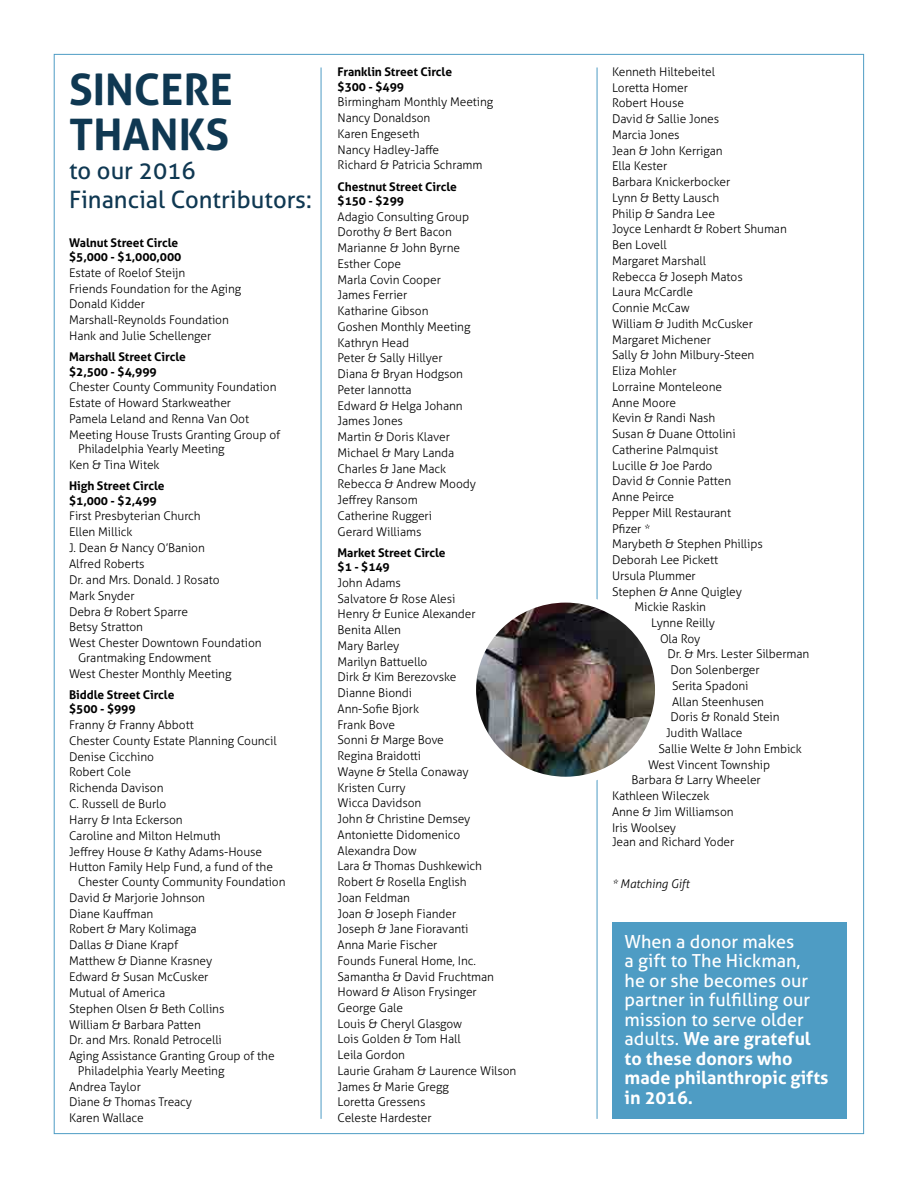
<style>
.page{position:relative;width:918px;height:1188px;background:#fff}
.page>*{position:absolute;margin:0;border:0;box-sizing:border-box;transform-origin:0 0}
.t1{font:700 43.5px/45px "Aller";color:#0f3852}
.t2{font:24px/28.8px "Aller";color:#0f3852}
.t3{font:18px/19.5px "Aller";color:#fff}
.t4{font:300 12px/15.8px "Aller";letter-spacing:-.005em;color:#000}
.t5{font:700 12px/14.4px "Aller";letter-spacing:-.005em;color:#000}
.t6{font:italic 300 12px "Aller";letter-spacing:-.005em;color:#000}
.s1{font-weight:700}
</style>
<div class="page">
<hr style="left:321px;top:68px;width:1px;height:1051px;background:#4e9cc4">
<hr style="left:597px;top:68px;width:1px;height:1051px;background:#4e9cc4">
<img style="left:477px;top:598px;width:177px;height:183px">
<div style="left:468px;top:594px;width:195px;height:191px;border:8px solid #fff;border-radius:50%"></div>
<div style="left:612px;top:922px;width:235px;height:197px;background:#4e9cc4"></div>
<h1 class="t1" style="left:69px;top:67px;width:165px">SINCERE<br>THANKS</h1>
<h2 class="t2" style="left:69px;top:156px;width:244px">to our 2016<br>Financial Contributors:</h2>
<p class="t5" style="left:69px;top:235px;width:114px">Walnut Street Circle $5,000 - $1,000,000</p>
<p class="t4" style="left:69px;top:264px;width:174px">Estate of Roelof Steijn<br>Friends Foundation for the Aging<br>Donald Kidder<br>Marshall-Reynolds Foundation<br>Hank and Julie Schellenger</p>
<p class="t5" style="left:69px;top:350px;width:118px">Marshall Street Circle $2,500 - $4,999</p>
<p class="t4" style="left:69px;top:379px;width:213px">Chester County Community Foundation Estate of Howard Starkweather<br>Pamela Leland and Renna Van Oot Meeting House Trusts Granting Group of</p>
<p class="t4" style="left:69px;top:441px;width:157px;text-indent:9px">Philadelphia Yearly Meeting<br>Ken &amp; Tina Witek</p>
<p class="t5" style="left:69px;top:479px;width:97px">High Street Circle $1,000 - $2,499</p>
<p class="t4" style="left:69px;top:508px;width:194px">First Presbyterian Church<br>Ellen Millick<br>J. Dean &amp; Nancy O’Banion<br>Alfred Roberts<br>Dr. and Mrs. Donald. J Rosato<br>Mark Snyder<br>Debra &amp; Robert Sparre<br>Betsy Stratton<br>West Chester Downtown Foundation</p>
<p class="t4" style="left:69px;top:649px;width:164px;text-indent:9px">Grantmaking Endowment<br>West Chester Monthly Meeting</p>
<p class="t5" style="left:69px;top:687px;width:107px">Biddle Street Circle $500 - $999</p>
<p class="t4" style="left:69px;top:717px;width:209px">Franny &amp; Franny Abbott<br>Chester County Estate Planning Council<br>Denise Cicchino<br>Robert Cole<br>Richenda Davison<br>C. Russell de Burlo<br>Harry &amp; Inta Eckerson<br>Caroline and Milton Helmuth<br>Jeffrey House &amp; Kathy Adams-House<br>Hutton Family Help Fund, a fund of the</p>
<p class="t4" style="left:69px;top:874px;width:218px;text-indent:9px">Chester County Community Foundation<br>David &amp; Marjorie Johnson<br>Diane Kauffman<br>Robert &amp; Mary Kolimaga<br>Dallas &amp; Diane Krapf<br>Matthew &amp; Dianne Krasney<br>Edward &amp; Susan McCusker<br>Mutual of America<br>Stephen Olsen &amp; Beth Collins<br>William &amp; Barbara Patten<br>Dr. and Mrs. Ronald Petrocelli<br>Aging Assistance Granting Group of the</p>
<p class="t4" style="left:69px;top:1062px;width:157px;text-indent:9px">Philadelphia Yearly Meeting<br>Andrea Taylor<br>Diane &amp; Thomas Treacy<br>Karen Wallace</p>
<p class="t5" style="left:338px;top:65px;width:116px">Franklin Street Circle $300 - $499</p>
<p class="t4" style="left:338px;top:94px;width:157px">Birmingham Monthly Meeting<br>Nancy Donaldson<br>Karen Engeseth<br>Nancy Hadley-Jaffe<br>Richard &amp; Patricia Schramm</p>
<p class="t5" style="left:338px;top:179px;width:121px">Chestnut Street Circle $150 - $299</p>
<p class="t4" style="left:338px;top:209px;width:140px">Adagio Consulting Group<br>Dorothy &amp; Bert Bacon<br>Marianne &amp; John Byrne<br>Esther Cope<br>Marla Covin Cooper<br>James Ferrier<br>Katharine Gibson<br>Goshen Monthly Meeting<br>Kathryn Head<br>Peter &amp; Sally Hillyer<br>Diana &amp; Bryan Hodgson<br>Peter Iannotta<br>Edward &amp; Helga Johann<br>James Jones<br>Martin &amp; Doris Klaver<br>Michael &amp; Mary Landa<br>Charles &amp; Jane Mack<br>Rebecca &amp; Andrew Moody<br>Jeffrey Ransom<br>Catherine Ruggeri<br>Gerard Williams</p>
<p class="t5" style="left:338px;top:545px;width:110px">Market Street Circle $1 - $149</p>
<p class="t4" style="left:338px;top:575px;width:180px">John Adams<br>Salvatore &amp; Rose Alesi<br>Henry &amp; Eunice Alexander<br>Benita Allen<br>Mary Barley<br>Marilyn Battuello<br>Dirk &amp; Kim Berezovske<br>Dianne Biondi<br>Ann-Sofie Bjork<br>Frank Bove<br>Sonni &amp; Marge Bove<br>Regina Braidotti<br>Wayne &amp; Stella Conaway<br>Kristen Curry<br>Wicca Davidson<br>John &amp; Christine Demsey<br>Antoniette Didomenico<br>Alexandra Dow<br>Lara &amp; Thomas Dushkewich<br>Robert &amp; Rosella English<br>Joan Feldman<br>Joan &amp; Joseph Fiander<br>Joseph &amp; Jane Fioravanti<br>Anna Marie Fischer<br>Founds Funeral Home, Inc.<br>Samantha &amp; David Fruchtman<br>Howard &amp; Alison Frysinger<br>George Gale<br>Louis &amp; Cheryl Glasgow<br>Lois Golden &amp; Tom Hall<br>Leila Gordon<br>Laurie Graham &amp; Laurence Wilson<br>James &amp; Marie Gregg<br>Loretta Gressens<br>Celeste Hardester</p>
<p class="t4" style="left:612px;top:64px;width:104px">Kenneth Hiltebeitel</p>
<p class="t4" style="left:612px;top:80px;width:77px">Loretta Homer</p>
<p class="t4" style="left:612px;top:95px;width:73px">Robert House</p>
<p class="t4" style="left:612px;top:111px;width:109px">David &amp; Sallie Jones</p>
<p class="t4" style="left:612px;top:127px;width:69px">Marcia Jones</p>
<p class="t4" style="left:612px;top:143px;width:112px">Jean &amp; John Kerrigan</p>
<p class="t4" style="left:612px;top:158px;width:57px">Ella Kester</p>
<p class="t4" style="left:612px;top:174px;width:120px">Barbara Knickerbocker</p>
<p class="t4" style="left:612px;top:190px;width:109px">Lynn &amp; Betty Lausch</p>
<p class="t4" style="left:612px;top:206px;width:105px">Philip &amp; Sandra Lee</p>
<p class="t4" style="left:612px;top:221px;width:176px">Joyce Lenhardt &amp; Robert Shuman</p>
<p class="t4" style="left:612px;top:237px;width:56px">Ben Lovell</p>
<p class="t4" style="left:612px;top:253px;width:96px">Margaret Marshall</p>
<p class="t4" style="left:612px;top:269px;width:132px">Rebecca &amp; Joseph Matos</p>
<p class="t4" style="left:612px;top:284px;width:83px">Laura McCardle</p>
<p class="t4" style="left:612px;top:300px;width:79px">Connie McCaw</p>
<p class="t4" style="left:612px;top:316px;width:142px">William &amp; Judith McCusker</p>
<p class="t4" style="left:612px;top:331px;width:100px">Margaret Michener</p>
<p class="t4" style="left:612px;top:347px;width:144px">Sally &amp; John Milbury-Steen</p>
<p class="t4" style="left:612px;top:363px;width:66px">Eliza Mohler</p>
<p class="t4" style="left:612px;top:379px;width:112px">Lorraine Monteleone</p>
<p class="t4" style="left:612px;top:394px;width:66px">Anne Moore</p>
<p class="t4" style="left:612px;top:410px;width:105px">Kevin &amp; Randi Nash</p>
<p class="t4" style="left:612px;top:426px;width:125px">Susan &amp; Duane Ottolini</p>
<p class="t4" style="left:612px;top:442px;width:108px">Catherine Palmquist</p>
<p class="t4" style="left:612px;top:457px;width:102px">Lucille &amp; Joe Pardo</p>
<p class="t4" style="left:612px;top:473px;width:121px">David &amp; Connie Patten</p>
<p class="t4" style="left:612px;top:489px;width:64px">Anne Peirce</p>
<p class="t4" style="left:612px;top:505px;width:121px">Pepper Mill Restaurant</p>
<p class="t4" style="left:612px;top:520px;width:40px">Pfizer *</p>
<p class="t4" style="left:612px;top:536px;width:152px">Marybeth &amp; Stephen Phillips</p>
<p class="t4" style="left:612px;top:552px;width:108px">Deborah Lee Pickett</p>
<p class="t4" style="left:612px;top:568px;width:85px">Ursula Plummer</p>
<p class="t4" style="left:612px;top:583px;width:131px">Stephen &amp; Anne Quigley</p>
<p class="t4" style="left:635px;top:599px;width:73px">Mickie Raskin</p>
<p class="t4" style="left:651px;top:615px;width:65px">Lynne Reilly</p>
<p class="t4" style="left:660px;top:631px;width:42px">Ola Roy</p>
<p class="t4" style="left:668px;top:646px;width:143px">Dr. &amp; Mrs. Lester Silberman</p>
<p class="t4" style="left:671px;top:662px;width:91px">Don Solenberger</p>
<p class="t4" style="left:672px;top:678px;width:78px">Serita Spadoni</p>
<p class="t4" style="left:672px;top:694px;width:94px">Allan Steenhusen</p>
<p class="t4" style="left:671px;top:709px;width:111px">Doris &amp; Ronald Stein</p>
<p class="t4" style="left:666px;top:725px;width:78px">Judith Wallace</p>
<p class="t4" style="left:659px;top:741px;width:145px">Sallie Welte &amp; John Embick</p>
<p class="t4" style="left:648px;top:757px;width:124px">West Vincent Township</p>
<p class="t4" style="left:632px;top:772px;width:131px">Barbara &amp; Larry Wheeler</p>
<p class="t4" style="left:612px;top:788px;width:99px">Kathleen Wileczek</p>
<p class="t4" style="left:612px;top:804px;width:123px">Anne &amp; Jim Williamson</p>
<p class="t4" style="left:612px;top:820px;width:66px">Iris Woolsey</p>
<p class="t4" style="left:612px;top:834px;width:124px">Jean and Richard Yoder</p>
<p class="t6" style="left:612px;top:877px;width:79px">* Matching Gift</p>
<h3 class="t3" style="left:625px;top:931px;width:205px">When a donor makes<br>a gift to The Hickman,<br>he or she becomes our partner in fulfilling our mission to serve older adults. <span class="s1">We are grateful to these donors who made philanthropic gifts in 2016.</span></h3>
</div>
